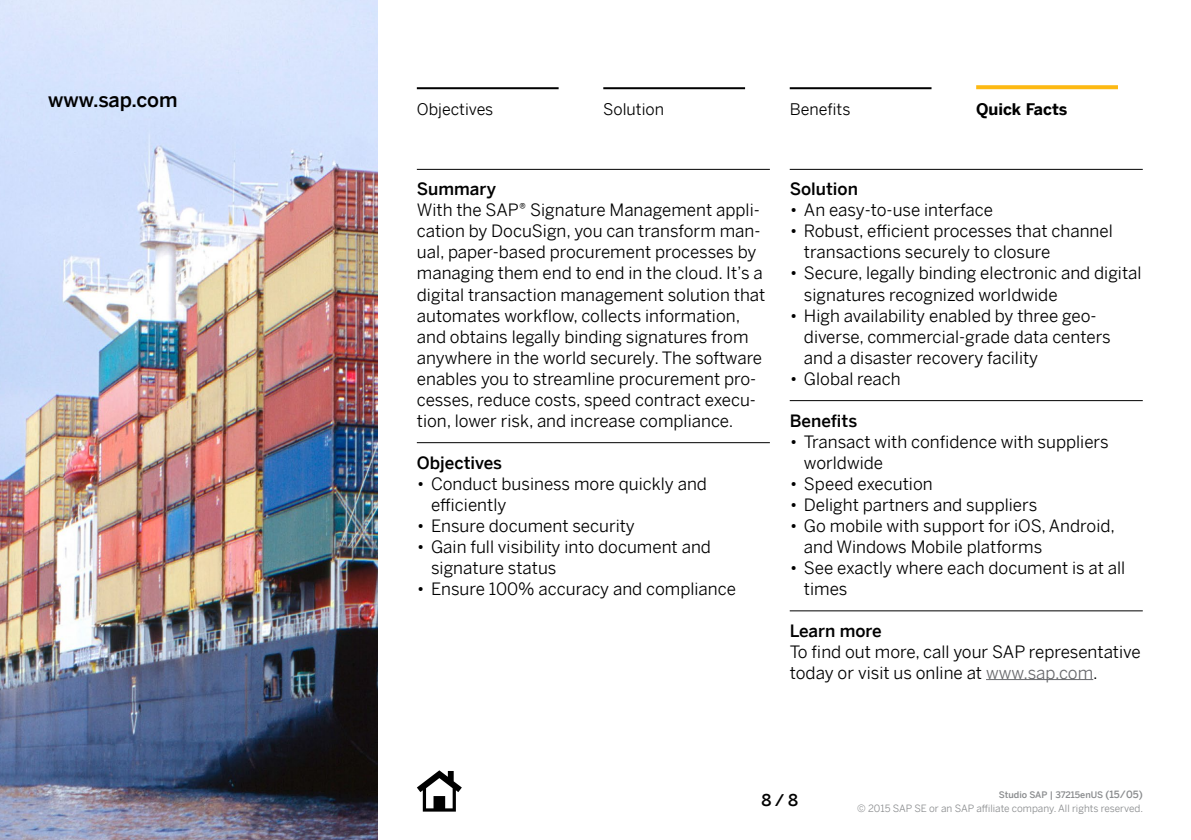
<style>
.page{position:relative;width:1191px;height:840px;background:#fff}
.page>*{position:absolute;margin:0;border:0;box-sizing:border-box;transform-origin:0 0}
.t1{font:500 20px "Benton Sans";color:#000}
.t2{font:17px/21px "Benton Sans";color:#000}
.t3{font:500 17px "Benton Sans";color:#000}
.t4{font:16px "Benton Sans";color:#000}
.t5{font:700 16px "Benton Sans";color:#000}
.t6{font:500 16px "Benton Sans";color:#000}
.t7{font:10px "Benton Sans";color:#8a8c8e}
.t8{font:500 9px "Benton Sans";color:#8a8c8e}
.s1{font-weight:300}
.s2{color:#696a6d}
.s3{font-size:10px}
</style>
<div class="page">
<hr style="left:417px;top:169px;width:353px;height:1px;background:#000">
<hr style="left:417px;top:442px;width:353px;height:1px;background:#000">
<hr style="left:789px;top:169px;width:353px;height:1px;background:#000">
<hr style="left:789px;top:400px;width:353px;height:1px;background:#000">
<hr style="left:789px;top:610px;width:353px;height:1px;background:#000">
<hr style="left:986px;top:678px;width:107px;height:1px;background:#696a6d">
<img style="left:0;top:0;width:377px;height:839px">
<svg style="left:976px;top:85px;width:142px;height:4px"></svg>
<hr style="left:789px;top:87px;width:142px;height:2px;background:#000">
<hr style="left:603px;top:87px;width:142px;height:2px;background:#000">
<hr style="left:417px;top:87px;width:141px;height:2px;background:#000">
<svg style="left:417px;top:770px;width:45px;height:41px"></svg>
<p class="t1" style="left:48px;top:82px;width:131px">www.sap.com</p>
<p class="t4" style="left:417px;top:95px;width:78px">Objectives</p>
<p class="t4" style="left:603px;top:95px;width:62px">Solution</p>
<p class="t4" style="left:789px;top:95px;width:62px">Benefits</p>
<p class="t5" style="left:976px;top:95px;width:93px">Quick Facts</p>
<p class="t3" style="left:417px;top:174px;width:81px">Summary</p>
<p class="t2" style="left:417px;top:197px;width:350px">With the SAP® Signature Management appli&shy;cation by DocuSign, you can transform man&shy;ual, paper-based procurement processes by managing them end to end in the cloud. It’s a digital transaction management solution that automates workflow, collects information, and obtains legally binding signatures from anywhere in the world securely. The software enables you to streamline procurement pro&shy;cesses, reduce costs, speed contract execu&shy;tion, lower risk, and increase compliance.</p>
<p class="t3" style="left:417px;top:447px;width:87px">Objectives</p>
<p class="t2" style="left:431px;top:470px;width:277px;text-indent:-14px"><span class="s1">•</span> Conduct business more quickly and efficiently</p>
<p class="t2" style="left:417px;top:512px;width:219px"><span class="s1">•</span> Ensure document security</p>
<p class="t2" style="left:431px;top:533px;width:281px;text-indent:-14px"><span class="s1">•</span> Gain full visibility into document and signature status</p>
<p class="t2" style="left:417px;top:575px;width:321px"><span class="s1">•</span> Ensure 100% accuracy and compliance</p>
<p class="t3" style="left:789px;top:174px;width:70px">Solution</p>
<p class="t2" style="left:789px;top:197px;width:205px"><span class="s1">•</span> An easy-to-use interface</p>
<p class="t2" style="left:804px;top:218px;width:310px;text-indent:-14px"><span class="s1">•</span> Robust, efficient processes that channel transactions securely to closure</p>
<p class="t2" style="left:804px;top:260px;width:339px;text-indent:-14px"><span class="s1">•</span> Secure, legally binding electronic and digital signatures recognized worldwide</p>
<p class="t2" style="left:804px;top:302px;width:308px;text-indent:-14px"><span class="s1">•</span> High availability enabled by three geo&shy;diverse, commercial-grade data centers and a disaster recovery facility</p>
<p class="t2" style="left:789px;top:365px;width:113px"><span class="s1">•</span> Global reach</p>
<p class="t3" style="left:789px;top:405px;width:69px">Benefits</p>
<p class="t2" style="left:804px;top:428px;width:306px;text-indent:-14px"><span class="s1">•</span> Transact with confidence with suppliers worldwide</p>
<p class="t2" style="left:789px;top:470px;width:144px"><span class="s1">•</span> Speed execution</p>
<p class="t2" style="left:789px;top:491px;width:249px"><span class="s1">•</span> Delight partners and suppliers</p>
<p class="t2" style="left:804px;top:512px;width:313px;text-indent:-14px"><span class="s1">•</span> Go mobile with support for iOS, Android, and Windows Mobile platforms</p>
<p class="t2" style="left:804px;top:554px;width:323px;text-indent:-14px"><span class="s1">•</span> See exactly where each document is at all times</p>
<p class="t3" style="left:789px;top:615px;width:93px">Learn more</p>
<p class="t2" style="left:789px;top:638px;width:352px">To find out more, call your SAP representative today or visit us online at <span class="s2">www.sap.com</span>.</p>
<p class="t6" style="left:761px;top:786px;width:38px">8/8</p>
<p class="t8" style="left:998px;top:786px;width:145px">Studio SAP | 37215enUS <span class="s3">(15/05)</span></p>
<p class="t7" style="left:857px;top:799px;width:287px">© 2015 SAP SE or an SAP affiliate company. All rights reserved.</p>
</div>
